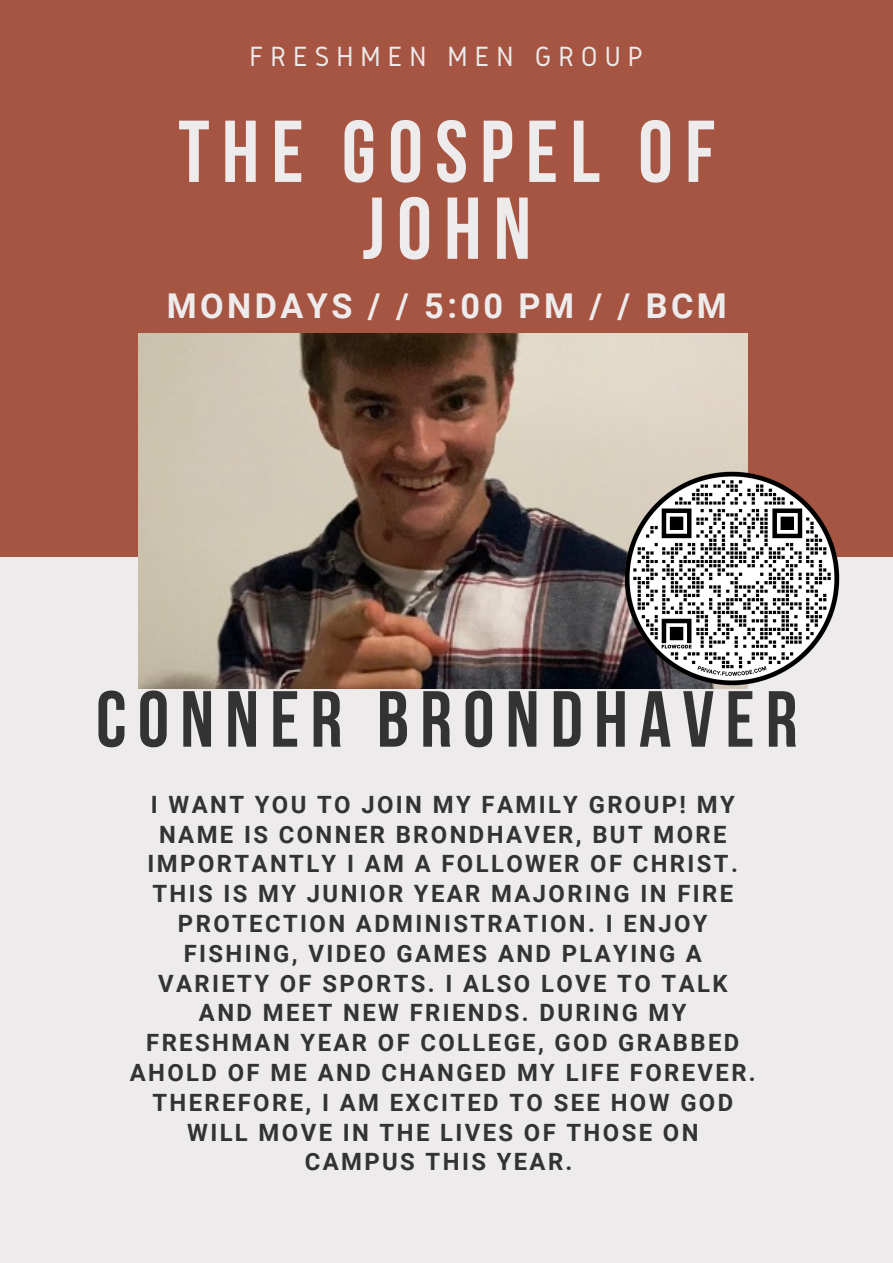
<style>
.page{position:relative;width:893px;height:1263px;background:#a65542}
.page>*{position:absolute;margin:0;border:0;box-sizing:border-box;transform-origin:0 0}
.t1{font:700 87.53px/76.9px "Bebas Neue";letter-spacing:.14em;color:#edebeb;text-align:center}
.t2{font:700 79.28px "Bebas Neue";letter-spacing:.14em;color:#333}
.t3{font:700 34.2px "Roboto";letter-spacing:.1em;color:#edebeb}
.t4{font:28.95px "Gidole";letter-spacing:.24em;color:#edebeb}
.t5{font:700 23.85px/29.8px "Roboto";letter-spacing:.1em;color:#333;text-align:center}
</style>
<div class="page">
<div style="left:0;top:557px;width:893px;height:706px;background:#edebeb"></div>
<img style="left:139px;top:334px;width:608px;height:354px">
<img style="left:621px;top:468px;width:219px;height:221px">
<p class="t4" style="left:249px;top:41px;width:395px">FRESHMEN MEN GROUP</p>
<p class="t1" style="left:178px;top:122px;width:538px">THE GOSPEL OF<br>JOHN</p>
<p class="t3" style="left:167px;top:287px;width:562px">MONDAYS / / 5:00 PM / / BCM</p>
<p class="t2" style="left:96px;top:687px;width:703px">CONNER BRONDHAVER</p>
<p class="t5" style="left:130px;top:790px;width:627px">I WANT YOU TO JOIN MY FAMILY GROUP! MY NAME IS CONNER BRONDHAVER, BUT MORE IMPORTANTLY I AM A FOLLOWER OF CHRIST.<br>THIS IS MY JUNIOR YEAR MAJORING IN FIRE PROTECTION ADMINISTRATION. I ENJOY FISHING, VIDEO GAMES AND PLAYING A VARIETY OF SPORTS. I ALSO LOVE TO TALK AND MEET NEW FRIENDS. DURING MY FRESHMAN YEAR OF COLLEGE, GOD GRABBED AHOLD OF ME AND CHANGED MY LIFE FOREVER.<br>THEREFORE, I AM EXCITED TO SEE HOW GOD WILL MOVE IN THE LIVES OF THOSE ON CAMPUS THIS YEAR.</p>
</div>
